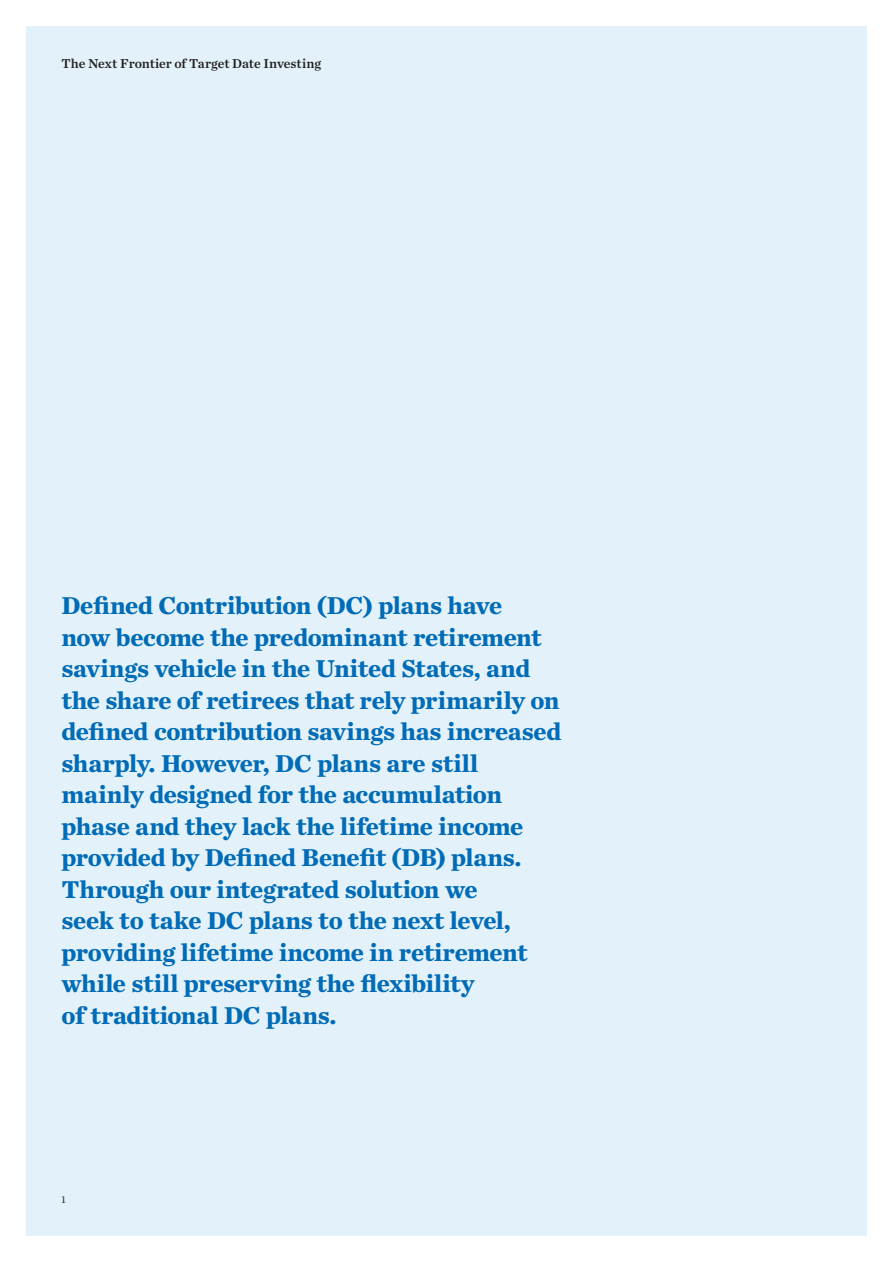
<style>
.page{position:relative;width:893px;height:1263px;background:#fff}
.page>*{position:absolute;margin:0;border:0;box-sizing:border-box;transform-origin:0 0}
.t1{font:700 25.5px/31.5px "Chronicle Text G1";letter-spacing:-.015em;color:#006bb6}
.t2{font:13.5px "Chronicle Text G1 Semi";letter-spacing:-.005em;color:#231f20}
.t3{font:10.5px "Chronicle Text G1";color:#231f20}
</style>
<div class="page">
<div style="left:26px;top:27px;width:840px;height:1209px;background:#e3f2fa"></div>
<p class="t2" style="left:62px;top:53px;width:261px">The Next Frontier of Target Date Investing</p>
<p class="t1" style="left:62px;top:588px;width:501px">Defined Contribution (DC) plans have<br>now become the predominant retirement savings vehicle in the United States, and the share of retirees that rely primarily on defined contribution savings has increased sharply. However, DC plans are still mainly designed for the accumulation phase and they lack the lifetime income provided by Defined Benefit (DB) plans.<br>Through our integrated solution we<br>seek to take DC plans to the next level, providing lifetime income in retirement while still preserving the flexibility<br>of traditional DC plans.</p>
<p class="t3" style="left:62px;top:1192px;width:6px">1</p>
</div>
